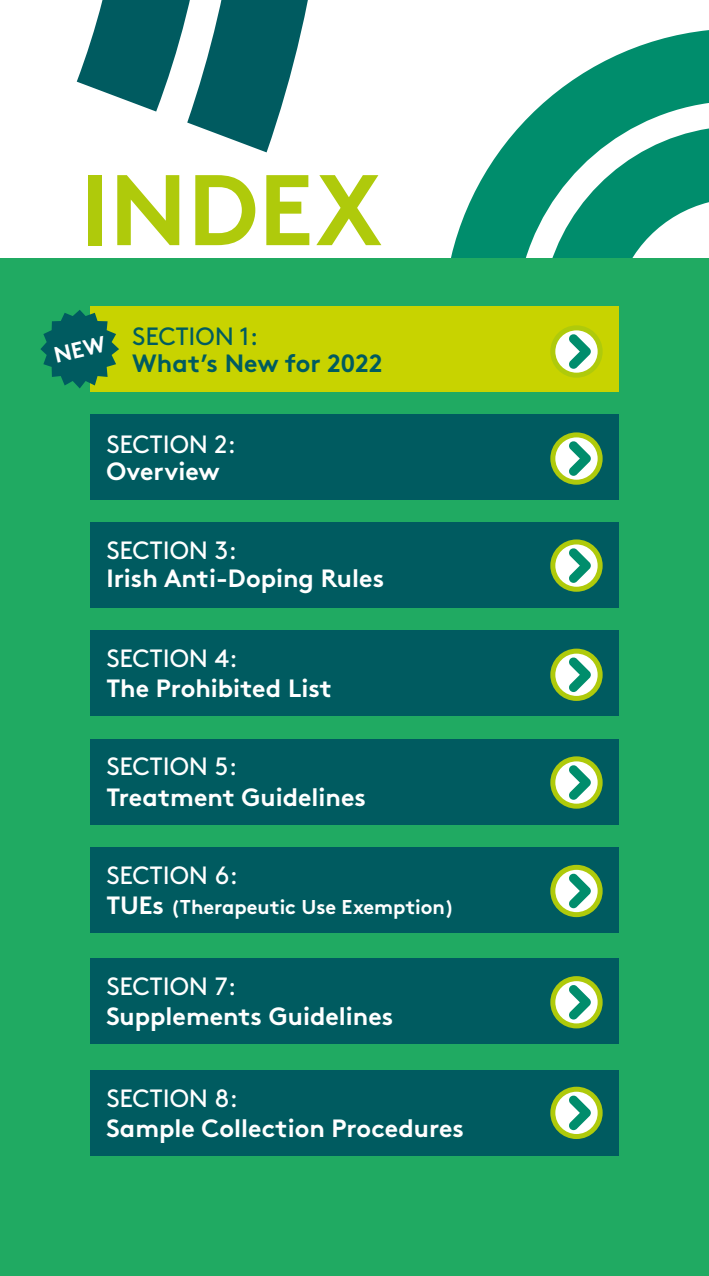
<style>
.page{position:relative;width:709px;height:1276px;background:#fff}
.page>*{position:absolute;margin:0;border:0;box-sizing:border-box;transform-origin:0 0}
.t1{font:700 100px "Brown Std";color:#afca0b}
.t2{font:700 25px "Brown Std";color:#fff}
.t3{font:25px "Brown Std";color:#fff}
.t4{font:700 25px "Brown Std";color:#005b60}
.t5{font:25px "Brown Std";color:#005b60}
.t6{font:700 20px "Brown Std";color:#fff}
.s1{font-size:25px}
</style>
<div class="page">
<svg style="left:444px;top:30px;width:265px;height:229px"></svg>
<svg style="left:543px;top:128px;width:166px;height:131px"></svg>
<div style="left:0;top:259px;width:709px;height:1017px;background:#20aa62"></div>
<div style="left:90px;top:415px;width:529px;height:85px;background:#005b60"></div>
<div style="left:90px;top:306px;width:529px;height:86px;background:#c8d300"></div>
<div style="left:90px;top:523px;width:529px;height:85px;background:#005b60"></div>
<div style="left:90px;top:631px;width:529px;height:85px;background:#005b60"></div>
<div style="left:90px;top:847px;width:529px;height:85px;background:#005b60"></div>
<div style="left:90px;top:739px;width:529px;height:85px;background:#005b60"></div>
<div style="left:90px;top:958px;width:529px;height:86px;background:#005b60"></div>
<div style="left:90px;top:1070px;width:529px;height:85px;background:#005b60"></div>
<svg style="left:77px;top:0;width:231px;height:152px"></svg>
<svg style="left:553px;top:328px;width:47px;height:47px"></svg>
<div style="left:550px;top:325px;width:52px;height:53px;border:5px solid #afca0b;border-radius:50%"></div>
<svg style="left:568px;top:334px;width:23px;height:35px"></svg>
<svg style="left:553px;top:435px;width:47px;height:47px"></svg>
<div style="left:550px;top:432px;width:52px;height:53px;border:5px solid #afca0b;border-radius:50%"></div>
<svg style="left:568px;top:441px;width:23px;height:35px"></svg>
<svg style="left:553px;top:542px;width:47px;height:47px"></svg>
<div style="left:550px;top:539px;width:52px;height:53px;border:5px solid #afca0b;border-radius:50%"></div>
<svg style="left:568px;top:548px;width:23px;height:35px"></svg>
<svg style="left:553px;top:651px;width:47px;height:47px"></svg>
<div style="left:550px;top:648px;width:52px;height:53px;border:5px solid #afca0b;border-radius:50%"></div>
<svg style="left:568px;top:657px;width:23px;height:35px"></svg>
<svg style="left:553px;top:759px;width:47px;height:47px"></svg>
<div style="left:550px;top:756px;width:52px;height:52px;border:5px solid #afca0b;border-radius:50%"></div>
<svg style="left:568px;top:765px;width:23px;height:35px"></svg>
<svg style="left:553px;top:867px;width:47px;height:47px"></svg>
<div style="left:550px;top:865px;width:52px;height:52px;border:5px solid #afca0b;border-radius:50%"></div>
<svg style="left:568px;top:873px;width:23px;height:35px"></svg>
<svg style="left:553px;top:978px;width:47px;height:48px"></svg>
<div style="left:550px;top:976px;width:52px;height:52px;border:5px solid #afca0b;border-radius:50%"></div>
<svg style="left:568px;top:984px;width:23px;height:35px"></svg>
<svg style="left:553px;top:1089px;width:47px;height:47px"></svg>
<div style="left:550px;top:1086px;width:52px;height:53px;border:5px solid #afca0b;border-radius:50%"></div>
<svg style="left:568px;top:1095px;width:23px;height:35px"></svg>
<svg style="left:40px;top:310px;width:79px;height:78px"></svg>
<p class="t1" style="left:80px;top:149px;width:305px">INDEX</p>
<p class="t5" style="left:132px;top:321px;width:127px">SECTION 1:</p>
<p class="t4" style="left:132px;top:348px;width:252px">What’s New for 2022</p>
<p class="t3" style="left:106px;top:430px;width:131px">SECTION 2:</p>
<p class="t2" style="left:106px;top:456px;width:115px">Overview</p>
<p class="t3" style="left:106px;top:536px;width:132px">SECTION 3:</p>
<p class="t2" style="left:106px;top:563px;width:279px">Irish Anti-Doping Rules</p>
<p class="t3" style="left:106px;top:644px;width:133px">SECTION 4:</p>
<p class="t2" style="left:106px;top:673px;width:227px">The Prohibited List</p>
<p class="t3" style="left:106px;top:752px;width:132px">SECTION 5:</p>
<p class="t2" style="left:106px;top:781px;width:261px">Treatment Guidelines</p>
<p class="t3" style="left:106px;top:860px;width:133px">SECTION 6:</p>
<p class="t6" style="left:106px;top:894px;width:349px"><span class="s1">TUEs</span> (Therapeutic Use Exemption)</p>
<p class="t3" style="left:106px;top:972px;width:132px">SECTION 7:</p>
<p class="t2" style="left:106px;top:1001px;width:288px">Supplements Guidelines</p>
<p class="t3" style="left:106px;top:1083px;width:133px">SECTION 8:</p>
<p class="t2" style="left:106px;top:1113px;width:359px">Sample Collection Procedures</p>
</div>
